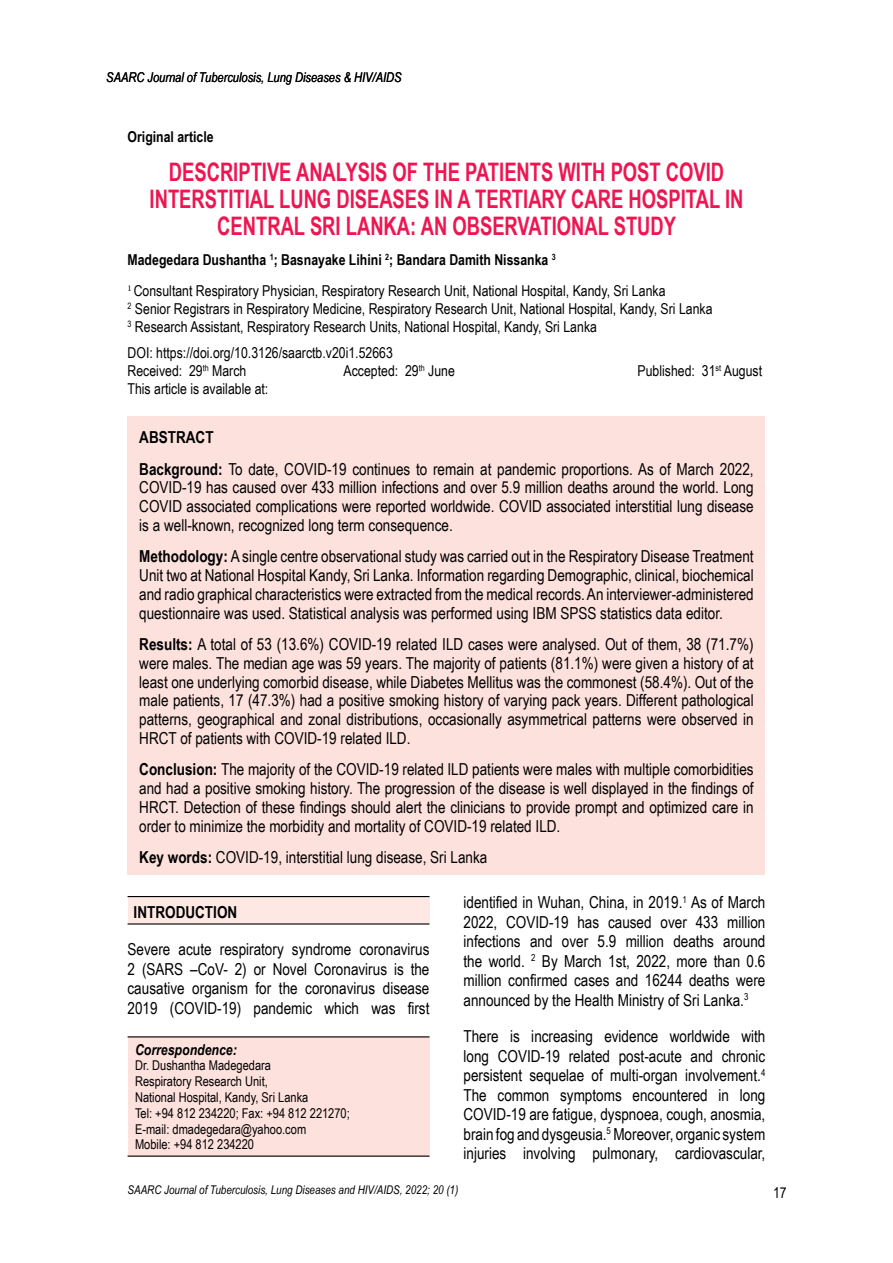
<style>
.page{position:relative;width:893px;height:1263px;background:#fff}
.page>*{position:absolute;margin:0;border:0;box-sizing:border-box;transform-origin:0 0}
.t1{font:700 25.5px/27px "Arial Narrow";color:#ed1651;text-align:center;scale:.88 1}
.t2{font:16.5px/19.5px "Arial Narrow";color:#000;text-align:justify}
.t3{font:700 16.5px "Arial Narrow";color:#000}
.t4{font:15px/18px "Arial Narrow";color:#000}
.t5{font:italic 700 15px "Arial Narrow";color:#000}
.t6{font:700 15px "Arial Narrow";color:#000}
.t7{font:13.5px/15.8px "Arial Narrow";color:#000}
.t8{font:italic 13.5px "Arial Narrow";color:#000}
.t9{font:italic 12px "Arial Narrow";color:#000}
.s1{font-weight:700}
</style>
<div class="page">
<div style="left:128px;top:1036px;width:301px;height:121px;background:#fde1dd"></div>
<hr style="left:128px;top:1036px;width:301px;height:1px;background:#000">
<hr style="left:128px;top:1155px;width:301px;height:2px;background:#000">
<div style="left:128px;top:416px;width:637px;height:459px;background:#fde1dd"></div>
<div style="left:128px;top:896px;width:301px;height:28px;background:#fde8e4"></div>
<hr style="left:128px;top:896px;width:301px;height:1px;background:#000">
<hr style="left:128px;top:923px;width:301px;height:1px;background:#000">
<p class="t8" style="left:106px;top:67px;width:297px">SAARC Journal of Tuberculosis, Lung Diseases &amp; HIV/AIDS</p>
<p class="t6" style="left:128px;top:125px;width:88px">Original article</p>
<h1 class="t1" style="left:150px;top:157px;width:676px">DESCRIPTIVE ANALYSIS OF THE PATIENTS WITH POST COVID<br>INTERSTITIAL LUNG DISEASES IN A TERTIARY CARE HOSPITAL IN<br>CENTRAL SRI LANKA: AN OBSERVATIONAL STUDY</h1>
<p class="t4" style="left:128px;top:244px;width:539px;line-height:30.8px"><span class="s1">Madegedara Dushantha</span> <sup>1</sup><span class="s1">; Basnayake Lihini</span> <sup>2</sup><span class="s1">; Bandara Damith Nissanka</span> <sup>3<br></sup><sup>1</sup> Consultant Respiratory Physician, Respiratory Research Unit, National Hospital, Kandy, Sri Lanka</p>
<p class="t4" style="left:128px;top:299px;width:586px"><sup>2</sup> Senior Registrars in Respiratory Medicine, Respiratory Research Unit, National Hospital, Kandy, Sri Lanka<br><sup>3</sup> Research Assistant, Respiratory Research Units, National Hospital, Kandy, Sri Lanka</p>
<p class="t4" style="left:128px;top:343px;width:267px">DOI: https://doi.org/10.3126/saarctb.v20i1.52663<br>Received: 29<sup>th</sup> March</p>
<p class="t4" style="left:344px;top:361px;width:113px">Accepted: 29<sup>th</sup> June</p>
<p class="t4" style="left:638px;top:361px;width:126px">Published: 31<sup>st</sup> August</p>
<p class="t4" style="left:128px;top:379px;width:142px">This article is available at:</p>
<p class="t2" style="left:139px;top:421px;width:616px;line-height:31.5px"><span class="s1">ABSTRACT<br>Background:</span> To date, COVID-19 continues to remain at pandemic proportions. As of March 2022,</p>
<p class="t2" style="left:139px;top:477px;width:616px;line-height:18.8px">COVID-19 has caused over 433 million infections and over 5.9 million deaths around the world. Long COVID associated complications were reported worldwide. COVID associated interstitial lung disease is a well-known, recognized long term consequence.</p>
<p class="t2" style="left:139px;top:546px;width:616px;line-height:18.8px"><span class="s1">Methodology:</span> A single centre observational study was carried out in the Respiratory Disease Treatment Unit two at National Hospital Kandy, Sri Lanka. Information regarding Demographic, clinical, biochemical and radio graphical characteristics were extracted from the medical records. An interviewer-administered questionnaire was used. Statistical analysis was performed using IBM SPSS statistics data editor.</p>
<p class="t2" style="left:139px;top:634px;width:616px;line-height:18.8px"><span class="s1">Results:</span> A total of 53 (13.6%) COVID-19 related ILD cases were analysed. Out of them, 38 (71.7%) were males. The median age was 59 years. The majority of patients (81.1%) were given a history of at least one underlying comorbid disease, while Diabetes Mellitus was the commonest (58.4%). Out of the male patients, 17 (47.3%) had a positive smoking history of varying pack years. Different pathological patterns, geographical and zonal distributions, occasionally asymmetrical patterns were observed in HRCT of patients with COVID-19 related ILD.</p>
<p class="t2" style="left:139px;top:759px;width:616px;line-height:18.8px"><span class="s1">Conclusion:</span> The majority of the COVID-19 related ILD patients were males with multiple comorbidities and had a positive smoking history. The progression of the disease is well displayed in the findings of HRCT. Detection of these findings should alert the clinicians to provide prompt and optimized care in order to minimize the morbidity and mortality of COVID-19 related ILD.</p>
<p class="t2" style="left:139px;top:847px;width:350px"><span class="s1">Key words:</span> COVID-19, interstitial lung disease, Sri Lanka</p>
<p class="t3" style="left:134px;top:900px;width:105px">INTRODUCTION</p>
<p class="t2" style="left:128px;top:939px;width:303px">Severe acute respiratory syndrome coronavirus 2 (SARS –CoV- 2) or Novel Coronavirus is the causative organism for the coronavirus disease 2019 (COVID-19) pandemic which was first</p>
<p class="t5" style="left:135px;top:1038px;width:103px">Correspondence:</p>
<p class="t7" style="left:135px;top:1057px;width:216px">Dr. Dushantha Madegedara<br>Respiratory Research Unit,<br>National Hospital, Kandy, Sri Lanka<br>Tel: +94 812 234220; Fax: +94 812 221270;<br>E-mail: dmadegedara@yahoo.com<br>Mobile: +94 812 234220</p>
<p class="t2" style="left:463px;top:892px;width:303px">identified in Wuhan, China, in 2019.<sup>1</sup> As of March 2022, COVID-19 has caused over 433 million infections and over 5.9 million deaths around the world. <sup>2</sup> By March 1st, 2022, more than 0.6 million confirmed cases and 16244 deaths were announced by the Health Ministry of Sri Lanka.<sup>3</sup></p>
<p class="t2" style="left:463px;top:1026px;width:303px">There is increasing evidence worldwide with long COVID-19 related post-acute and chronic persistent sequelae of multi-organ involvement.<sup>4<br></sup>The common symptoms encountered in long COVID-19 are fatigue, dyspnoea, cough, anosmia, brain fog and dysgeusia.<sup>5</sup> Moreover, organic system injuries involving pulmonary, cardiovascular,</p>
<p class="t9" style="left:128px;top:1181px;width:332px">SAARC Journal of Tuberculosis, Lung Diseases and HIV/AIDS, 2022; 20 (1)</p>
<p class="t4" style="left:773px;top:1183px;width:15px">17</p>
</div>
